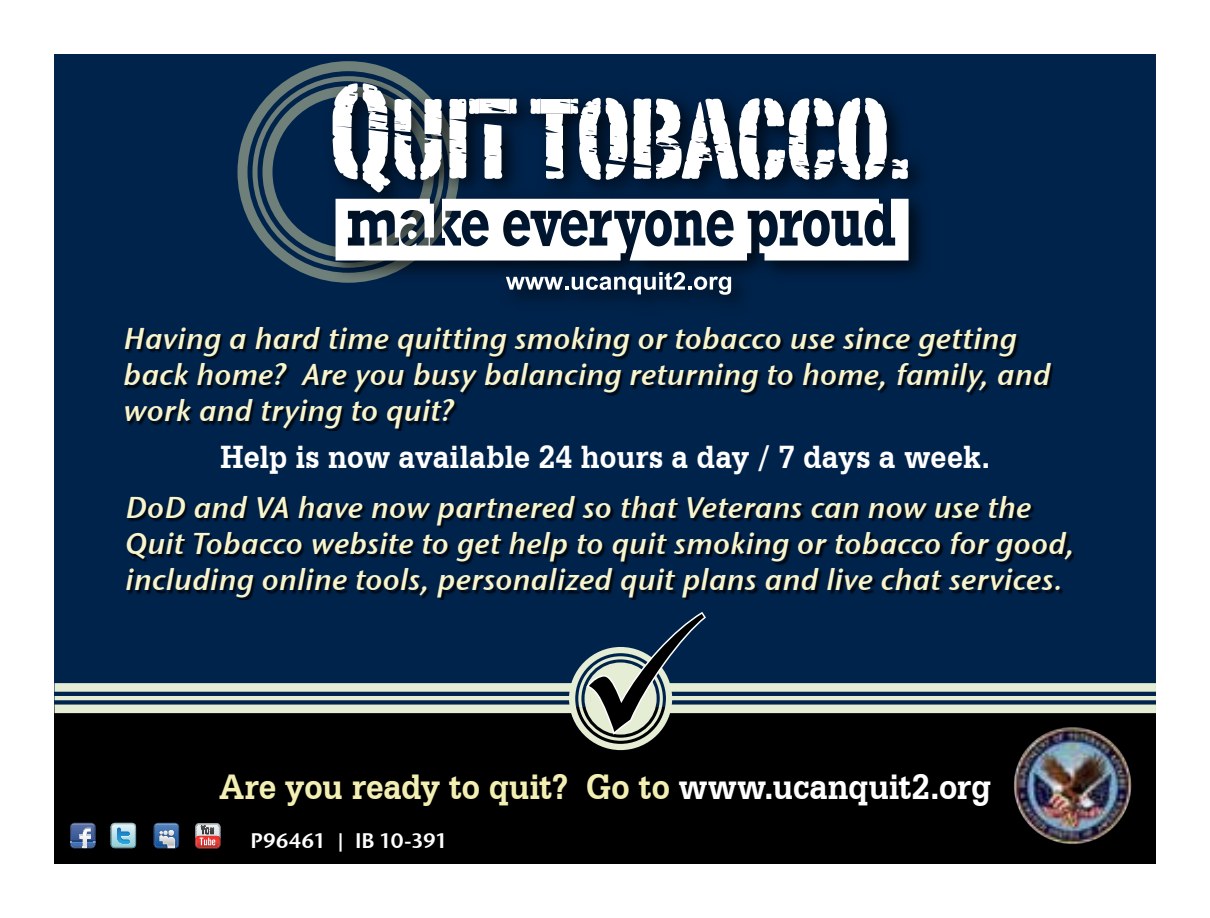
<style>
.page{position:relative;width:1210px;height:918px;background:#fff}
.page>*{position:absolute;margin:0;border:0;box-sizing:border-box;transform-origin:0 0}
.t1{font:700 37.2px "Serifa BT";color:#f3efb3;scale:.88 1}
.t2{font:700 33.9px "Serifa BT";letter-spacing:.01em;color:#fff;scale:.88 1}
.t3{font:30px/36px "Stone Sans Sem ITCTT Semi Ita";letter-spacing:.01em;color:#f8f4cc}
.t4{font:21px "Stone Sans Sem ITCTT Semi";letter-spacing:-.01em;color:#fff}
.s1{color:#fff}
</style>
<div class="page">
<div style="left:54px;top:707px;width:1102px;height:157px;background:#000"></div>
<div style="left:54px;top:54px;width:1102px;height:653px;background:#00234b"></div>
<div style="left:237px;top:61px;width:222px;height:222px;border:10px solid #f3efb3;border-radius:50%"></div>
<div style="left:262px;top:86px;width:172px;height:172px;border:10px solid #f3efb3;border-radius:50%"></div>
<div style="left:126px;top:329px;width:927px;height:102px;background:#000;opacity:.75"></div>
<div style="left:128px;top:498px;width:946px;height:102px;background:#000;opacity:.75"></div>
<div style="left:55px;top:683px;width:517px;height:9px;background:#e5eed4"></div>
<hr style="left:55px;top:696px;width:517px;height:4px;background:#e5eed4">
<div style="left:55px;top:705px;width:517px;height:8px;background:#e5eed4"></div>
<div style="left:569px;top:647px;width:103px;height:103px;border:6px solid #e5eed4;border-radius:50%"></div>
<div style="left:578px;top:656px;width:85px;height:85px;border:3px solid #e5eed4;border-radius:50%"></div>
<div style="left:668px;top:683px;width:488px;height:9px;background:#e5eed4"></div>
<hr style="left:668px;top:696px;width:488px;height:4px;background:#e5eed4">
<div style="left:668px;top:705px;width:488px;height:8px;background:#e5eed4"></div>
<svg style="left:585px;top:611px;width:122px;height:125px"></svg>
<div style="left:322px;top:73px;width:610px;height:242px;background:#000;opacity:.75"></div>
<svg style="left:333px;top:83px;width:108px;height:109px"></svg>
<svg style="left:633px;top:98px;width:275px;height:82px"></svg>
<svg style="left:530px;top:98px;width:97px;height:82px"></svg>
<svg style="left:449px;top:99px;width:68px;height:80px"></svg>
<svg style="left:335px;top:199px;width:573px;height:62px"></svg>
<svg style="left:506px;top:272px;width:225px;height:23px"></svg>
<img style="left:1014px;top:727px;width:117px;height:117px;border-radius:58px">
<svg style="left:70px;top:823px;width:26px;height:26px"></svg>
<img style="left:71px;top:824px;width:24px;height:4px">
<svg style="left:111px;top:823px;width:25px;height:26px"></svg>
<svg style="left:154px;top:823px;width:25px;height:26px"></svg>
<svg style="left:195px;top:823px;width:25px;height:26px"></svg>
<p class="t3" style="left:124px;top:321px;width:928px">Having a hard time quitting smoking or tobacco use since getting back home? Are you busy balancing returning to home, family, and work and trying to quit?</p>
<p class="t2" style="left:220px;top:436px;width:876px">Help is now available 24 hours a day / 7 days a week.</p>
<p class="t3" style="left:126px;top:489px;width:950px">DoD and VA have now partnered so that Veterans can now use the<br>Quit Tobacco website to get help to quit smoking or tobacco for good, including online tools, personalized quit plans and live chat services.</p>
<p class="t1" style="left:220px;top:764px;width:878px">Are you ready to quit? Go to <span class="s1">www.ucanquit2.org</span></p>
<p class="t4" style="left:250px;top:828px;width:199px">P96461 | IB 10-391</p>
</div>
